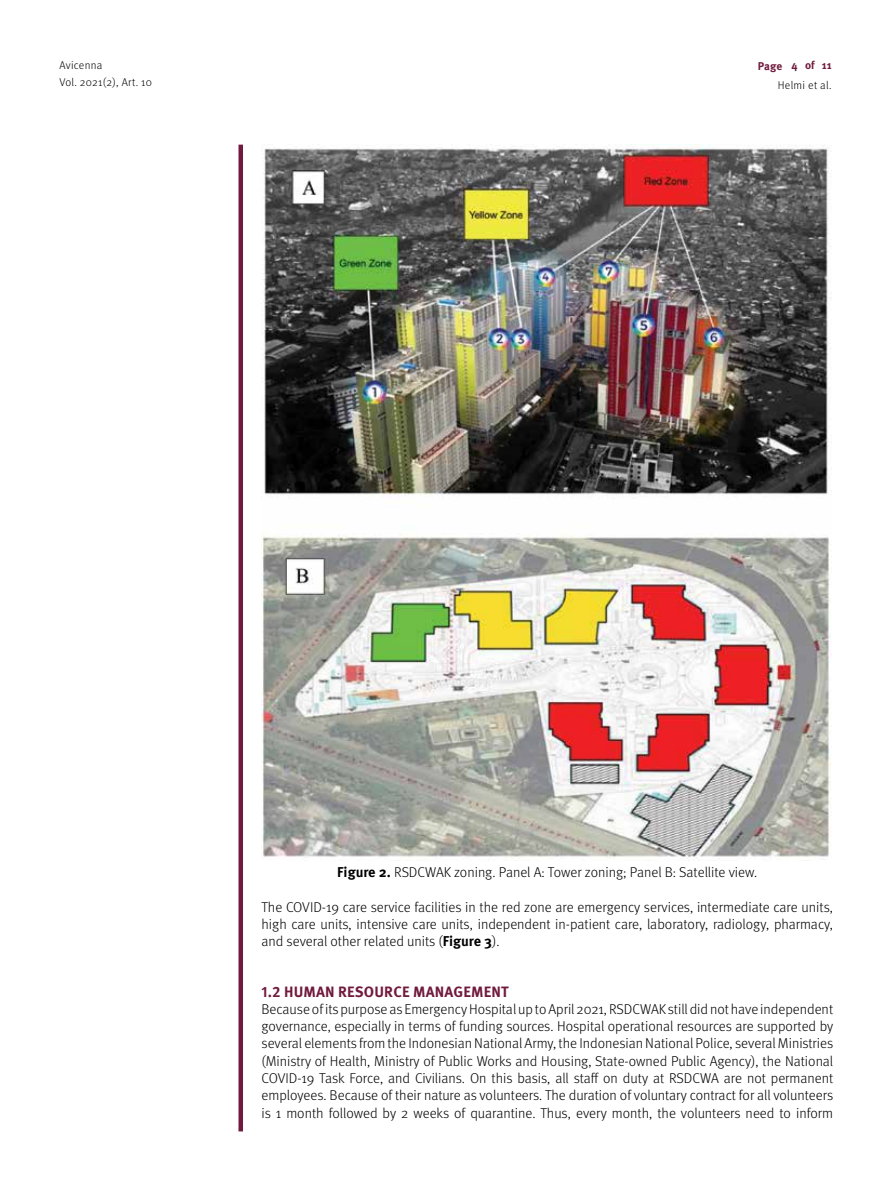
<style>
.page{position:relative;width:893px;height:1191px;background:#fff}
.page>*{position:absolute;margin:0;border:0;box-sizing:border-box;transform-origin:0 0}
.t1{font:700 15px "Meta Pro";letter-spacing:.01em;color:#701a3d}
.t2{font:300 14.25px/17.2px "Meta Pro";color:#000;text-align:justify}
.t3{font:300 11.25px "Meta Pro";letter-spacing:.025em;color:#000}
.t4{font:700 11.25px "Meta Pro";letter-spacing:-.005em;color:#701a3d}
.s1{font-weight:700}
</style>
<div class="page">
<div style="left:238px;top:145px;width:5px;height:986px;background:#701a3d"></div>
<img style="left:261px;top:145px;width:570px;height:714px">
<p class="t3" style="left:60px;top:57px;width:44px">Avicenna</p>
<p class="t4" style="left:758px;top:56px;width:75px">Page 4 of 11</p>
<p class="t3" style="left:60px;top:73px;width:94px">Vol. 2021(2), Art. 10</p>
<p class="t3" style="left:778px;top:77px;width:55px">Helmi et al.</p>
<p class="t2" style="left:337px;top:863px;width:422px"><span class="s1">Figure 2.</span> RSDCWAK zoning. Panel A: Tower zoning; Panel B: Satellite view.</p>
<p class="t2" style="left:261px;top:897px;width:573px">The COVID-19 care service facilities in the red zone are emergency services, intermediate care units, high care units, intensive care units, independent in-patient care, laboratory, radiology, pharmacy, and several other related units (<span class="s1">Figure 3</span>).</p>
<p class="t1" style="left:261px;top:979px;width:249px">1.2 HUMAN RESOURCE MANAGEMENT</p>
<p class="t2" style="left:261px;top:999px;width:573px">Because of its purpose as Emergency Hospital up to April 2021, RSDCWAK still did not have independent governance, especially in terms of funding sources. Hospital operational resources are supported by several elements from the Indonesian National Army, the Indonesian National Police, several Ministries (Ministry of Health, Ministry of Public Works and Housing, State-owned Public Agency), the National COVID-19 Task Force, and Civilians. On this basis, all staff on duty at RSDCWA are not permanent employees. Because of their nature as volunteers. The duration of voluntary contract for all volunteers is 1 month followed by 2 weeks of quarantine. Thus, every month, the volunteers need to inform</p>
</div>
